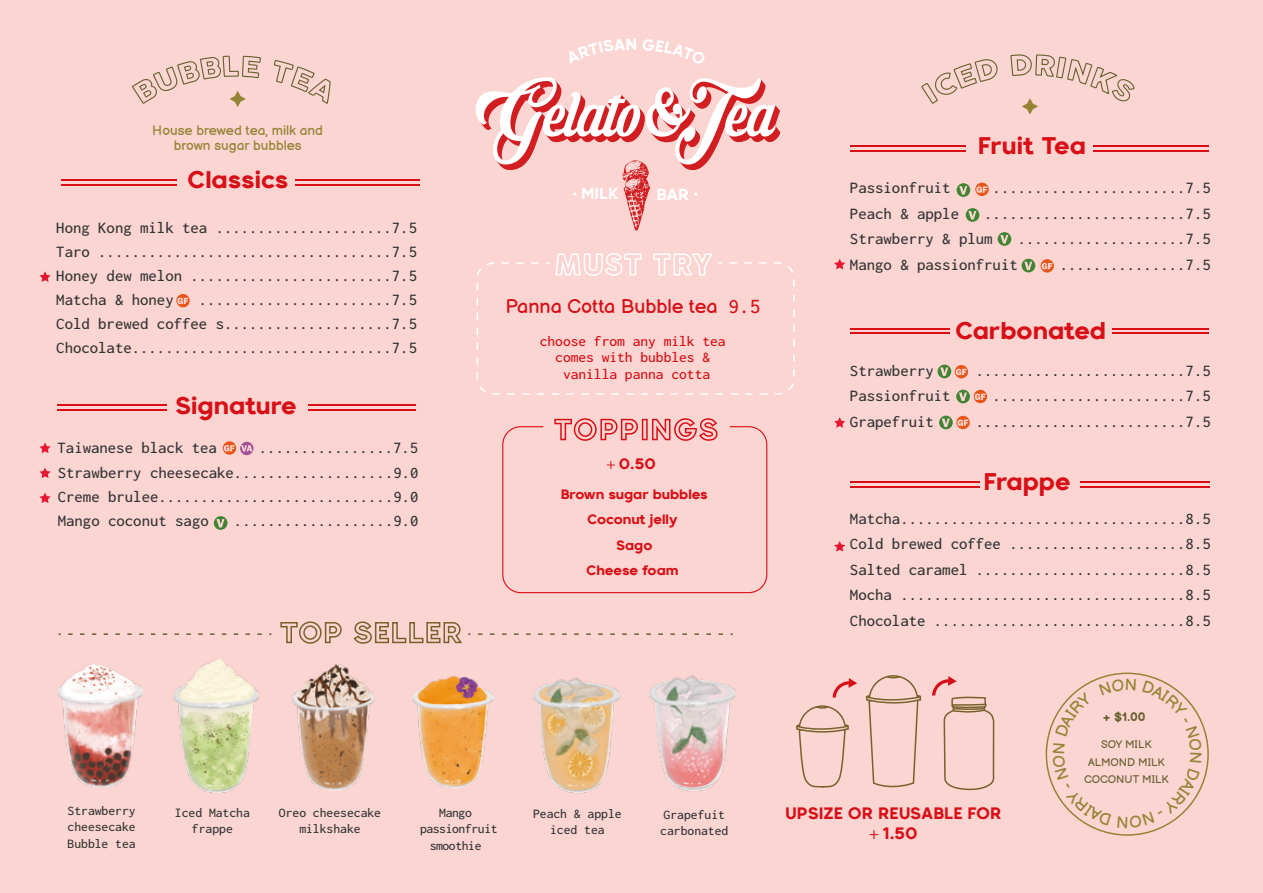
<style>
.page{position:relative;width:1263px;height:893px;background:#fad5d2}
.page>*{position:absolute;margin:0;border:0;box-sizing:border-box;transform-origin:0 0}
.t1{font:24px "Retroica";color:#d80f16}
.t2{font:19.5px "Balsamiq Sans";color:#d80f16}
.t3{font:500 16.5px/24px "Inconsolata";color:#353535;text-align:justify}
.t4{font:16.5px/19.5px "Retroica";color:#d80f16;text-align:center}
.t5{font:16.05px "Retroica";color:#fff}
.t6{font:500 15px/16.5px "Inconsolata";color:#d80f16;text-align:center}
.t7{font:15px "Retroica";color:#d80f16}
.t8{font:13.5px/25.5px "Retroica";letter-spacing:-.005em;color:#d80f16;text-align:center}
.t9{font:13.5px/15px "Balsamiq Sans";color:#968435;text-align:center}
.t10{font:500 13.35px/16.4px "Inconsolata";color:#353535;text-align:center}
.t11{font:500 13.35px/16.4px "Inconsolata";letter-spacing:-.03em;color:#353535;text-align:center}
.t12{font:700 12.15px "Balsamiq Sans";color:#696030}
.t13{font:10.8px/17.5px "Balsamiq Sans";color:#696030;text-align:center}
.s1{font-family:"Inconsolata";font-weight:500;font-size:21px}
.s2{font-family:"Myriad Pro"}
</style>
<div class="page">
<img style="left:58px;top:664px;width:85px;height:124px">
<img style="left:292px;top:664px;width:83px;height:127px">
<svg style="left:921px;top:59px;width:77px;height:45px"></svg>
<svg style="left:1010px;top:54px;width:125px;height:61px"></svg>
<svg style="left:475px;top:77px;width:320px;height:318px"></svg>
<hr style="left:1094px;top:145px;width:115px;height:1px;background:#d80f16">
<hr style="left:1094px;top:150px;width:115px;height:1px;background:#d80f16">
<hr style="left:850px;top:145px;width:116px;height:1px;background:#d80f16">
<hr style="left:850px;top:150px;width:116px;height:1px;background:#d80f16">
<svg style="left:274px;top:60px;width:57px;height:44px"></svg>
<svg style="left:132px;top:56px;width:129px;height:51px"></svg>
<hr style="left:296px;top:180px;width:124px;height:1px;background:#d80f16">
<hr style="left:296px;top:184px;width:124px;height:2px;background:#d80f16">
<hr style="left:61px;top:180px;width:115px;height:1px;background:#d80f16">
<hr style="left:61px;top:185px;width:115px;height:1px;background:#d80f16">
<hr style="left:1112px;top:328px;width:97px;height:1px;background:#d80f16">
<hr style="left:1112px;top:333px;width:97px;height:1px;background:#d80f16">
<hr style="left:850px;top:328px;width:100px;height:1px;background:#d80f16">
<hr style="left:850px;top:333px;width:100px;height:1px;background:#d80f16">
<hr style="left:309px;top:405px;width:107px;height:1px;background:#d80f16">
<hr style="left:309px;top:409px;width:107px;height:2px;background:#d80f16">
<hr style="left:57px;top:405px;width:109px;height:1px;background:#d80f16">
<hr style="left:57px;top:409px;width:109px;height:2px;background:#d80f16">
<hr style="left:1080px;top:481px;width:129px;height:1px;background:#d80f16">
<hr style="left:1080px;top:486px;width:129px;height:1px;background:#d80f16">
<hr style="left:850px;top:481px;width:129px;height:1px;background:#d80f16">
<hr style="left:850px;top:486px;width:129px;height:1px;background:#d80f16">
<svg style="left:39px;top:442px;width:12px;height:11px"></svg>
<svg style="left:39px;top:271px;width:12px;height:11px"></svg>
<svg style="left:39px;top:467px;width:12px;height:11px"></svg>
<svg style="left:39px;top:492px;width:12px;height:11px"></svg>
<svg style="left:214px;top:516px;width:13px;height:14px"></svg>
<svg style="left:176px;top:294px;width:14px;height:13px"></svg>
<svg style="left:223px;top:441px;width:30px;height:14px"></svg>
<svg style="left:834px;top:259px;width:11px;height:10px"></svg>
<svg style="left:834px;top:417px;width:11px;height:11px"></svg>
<svg style="left:834px;top:541px;width:11px;height:11px"></svg>
<svg style="left:966px;top:208px;width:13px;height:14px"></svg>
<svg style="left:998px;top:232px;width:13px;height:14px"></svg>
<svg style="left:937px;top:365px;width:31px;height:13px"></svg>
<svg style="left:956px;top:390px;width:31px;height:13px"></svg>
<svg style="left:939px;top:416px;width:31px;height:13px"></svg>
<svg style="left:956px;top:183px;width:33px;height:14px"></svg>
<svg style="left:1021px;top:259px;width:33px;height:14px"></svg>
<img style="left:412px;top:675px;width:82px;height:113px">
<svg style="left:280px;top:621px;width:62px;height:23px"></svg>
<svg style="left:865px;top:675px;width:57px;height:113px"></svg>
<svg style="left:795px;top:705px;width:54px;height:83px"></svg>
<svg style="left:833px;top:678px;width:24px;height:20px"></svg>
<svg style="left:502px;top:418px;width:265px;height:175px"></svg>
<svg style="left:932px;top:676px;width:63px;height:115px"></svg>
<img style="left:649px;top:675px;width:87px;height:116px">
<img style="left:533px;top:677px;width:87px;height:116px">
<img style="left:173px;top:658px;width:87px;height:135px">
<svg style="left:353px;top:621px;width:117px;height:23px"></svg>
<svg style="left:478px;top:633px;width:255px;height:2px"></svg>
<svg style="left:68px;top:633px;width:203px;height:2px"></svg>
<svg style="left:1052px;top:678px;width:150px;height:150px"></svg>
<p class="t9" style="left:152px;top:122px;width:172px">House brewed tea, milk and brown sugar bubbles</p>
<h1 class="t1" style="left:187px;top:171px;width:103px">Classics</h1>
<p class="t3" style="left:56px;top:216px;width:362px">Hong Kong milk tea .....................7.5<br>Taro ...................................7.5<br>Honey dew melon ........................7.5<br>Matcha &amp; honey</p>
<p class="t3" style="left:56px;top:288px;width:362px;text-indent:143px">.......................7.5<br>Cold brewed coffee s....................7.5<br>Chocolate...............................7.5</p>
<h1 class="t1" style="left:175px;top:396px;width:123px">Signature</h1>
<p class="t3" style="left:58px;top:436px;width:161px">Taiwanese black tea</p>
<p class="t3" style="left:259px;top:436px;width:161px">................7.5</p>
<p class="t3" style="left:58px;top:462px;width:362px">Strawberry cheesecake...................9.0<br>Creme brulee............................9.0<br>Mango coconut sago</p>
<p class="t3" style="left:234px;top:509px;width:186px">...................9.0</p>
<p class="t5" style="left:581px;top:188px;width:39px">MILK</p>
<p class="t5" style="left:656px;top:188px;width:34px">BAR</p>
<p class="t2" style="left:505px;top:291px;width:256px">Panna Cotta Bubble tea <span class="s1">9.5</span></p>
<p class="t6" style="left:540px;top:333px;width:187px">choose from any milk tea comes with bubbles &amp; vanilla panna cotta</p>
<p class="t7" style="left:606px;top:458px;width:51px"><span class="s2">+</span> 0.50</p>
<p class="t8" style="left:561px;top:483px;width:149px">Brown sugar bubbles<br>Coconut jelly<br>Sago<br>Cheese foam</p>
<h1 class="t1" style="left:978px;top:136px;width:110px">Fruit Tea</h1>
<p class="t3" style="left:850px;top:176px;width:102px">Passionfruit</p>
<p class="t3" style="left:993px;top:176px;width:220px">.......................7.5</p>
<p class="t3" style="left:850px;top:202px;width:111px">Peach &amp; apple</p>
<p class="t3" style="left:850px;top:201px;width:362px;line-height:25.5px;text-indent:134px">........................7.5<br>Strawberry &amp; plum</p>
<p class="t3" style="left:1018px;top:227px;width:194px">....................7.5</p>
<p class="t3" style="left:850px;top:253px;width:169px">Mango &amp; passionfruit</p>
<p class="t3" style="left:1060px;top:253px;width:153px">...............7.5</p>
<h1 class="t1" style="left:955px;top:321px;width:153px">Carbonated</h1>
<p class="t3" style="left:850px;top:359px;width:85px">Strawberry</p>
<p class="t3" style="left:976px;top:359px;width:236px">.........................7.5</p>
<p class="t3" style="left:850px;top:384px;width:102px">Passionfruit</p>
<p class="t3" style="left:993px;top:384px;width:220px">.......................7.5</p>
<p class="t3" style="left:850px;top:410px;width:85px">Grapefruit</p>
<p class="t3" style="left:976px;top:410px;width:236px">.........................7.5</p>
<h1 class="t1" style="left:983px;top:473px;width:88px">Frappe</h1>
<p class="t3" style="left:850px;top:506px;width:362px;line-height:25.5px">Matcha..................................8.5<br>Cold brewed coffee .....................8.5<br>Salted caramel .........................8.5<br>Mocha ..................................8.5<br>Chocolate ..............................8.5</p>
<p class="t10" style="left:68px;top:803px;width:70px;text-align:justify">Strawberry cheesecake Bubble tea</p>
<p class="t10" style="left:533px;top:806px;width:90px">Peach &amp; apple iced tea</p>
<p class="t10" style="left:660px;top:807px;width:70px;text-align:left">Grapefuit carbonated</p>
<p class="t10" style="left:175px;top:805px;width:76px">Iced Matcha frappe</p>
<p class="t10" style="left:279px;top:805px;width:104px">Oreo cheesecake milkshake</p>
<p class="t11" style="left:420px;top:805px;width:79px">Mango passionfruit smoothie</p>
<p class="t4" style="left:785px;top:806px;width:218px">UPSIZE OR REUSABLE FOR <span class="s2">+</span> 1.50</p>
<p class="t12" style="left:1103px;top:707px;width:44px">+ $1.00</p>
<p class="t13" style="left:1084px;top:735px;width:86px">SOY MILK<br>ALMOND MILK<br>COCONUT MILK</p>
</div>
